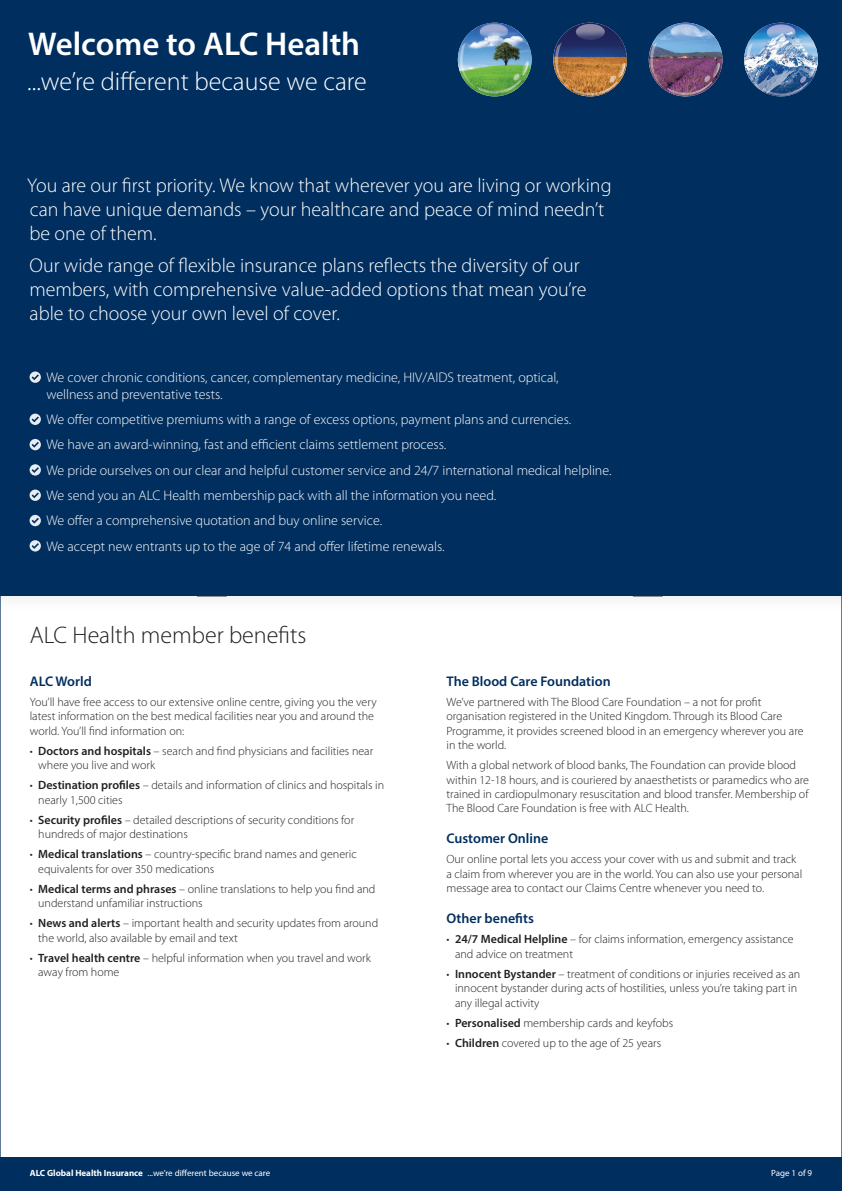
<style>
.page{position:relative;width:842px;height:1191px;background:#fff}
.page>*{position:absolute;margin:0;border:0;box-sizing:border-box;transform-origin:0 0}
.t1{font:600 33px "Myriad Pro";color:#fff}
.t2{font:300 26px "Myriad Pro";color:#fff}
.Section_head{font:300 24px "Myriad Pro";color:#231f20}
.Covered_body{font:300 20px/24px "Myriad Pro";color:#fff}
.Covered_body-2{font:300 14px/16.8px "Myriad Pro";color:#fff}
.Body_subhead{font:600 14px "Myriad Pro";color:#002e5e}
.Body{font:300 12px/14.4px "Myriad Pro";color:#231f20}
.t3{font:9px "Myriad Pro";color:#fff}
.s1{font-weight:600}
.s2{font-weight:700}
</style>
<div class="page">
<div style="left:0;top:575px;width:842px;height:39px;background:#fbfbfb"></div>
<div style="left:0;top:1157px;width:842px;height:34px;background:#002e5e"></div>
<div style="left:0;top:0;width:842px;height:596px;background:#002e5e"></div>
<svg style="left:30px;top:371px;width:11px;height:12px"></svg>
<svg style="left:30px;top:413px;width:11px;height:12px"></svg>
<svg style="left:30px;top:439px;width:11px;height:11px"></svg>
<svg style="left:30px;top:464px;width:11px;height:11px"></svg>
<svg style="left:30px;top:489px;width:11px;height:12px"></svg>
<svg style="left:30px;top:515px;width:11px;height:11px"></svg>
<svg style="left:30px;top:540px;width:11px;height:11px"></svg>
<img style="left:458px;top:23px;width:73px;height:73px;border-radius:37px">
<img style="left:744px;top:23px;width:74px;height:73px;border-radius:37px">
<img style="left:649px;top:23px;width:73px;height:73px;border-radius:37px">
<img style="left:553px;top:23px;width:74px;height:73px;border-radius:37px">
<p class="t1" style="left:28px;top:22px;width:333px">Welcome to ALC Health</p>
<p class="t2" style="left:27px;top:67px;width:341px">...we’re different because we care</p>
<p class="Covered_body" style="left:27px;top:173px;width:586px">You are our first priority. We know that wherever you are living or working can have unique demands – your healthcare and peace of mind needn’t be one of them.</p>
<p class="Covered_body" style="left:29px;top:254px;width:558px">Our wide range of flexible insurance plans reflects the diversity of our members, with comprehensive value-added options that mean you’re able to choose your own level of cover.</p>
<p class="Covered_body-2" style="left:46px;top:369px;width:514px">We cover chronic conditions, cancer, complementary medicine, HIV/AIDS treatment, optical, wellness and preventative tests.</p>
<p class="Covered_body-2" style="left:47px;top:411px;width:526px">We offer competitive premiums with a range of excess options, payment plans and currencies.</p>
<p class="Covered_body-2" style="left:47px;top:436px;width:401px">We have an award-winning, fast and efficient claims settlement process.</p>
<p class="Covered_body-2" style="left:47px;top:462px;width:566px">We pride ourselves on our clear and helpful customer service and 24/7 international medical helpline.</p>
<p class="Covered_body-2" style="left:47px;top:487px;width:451px">We send you an ALC Health membership pack with all the information you need.</p>
<p class="Covered_body-2" style="left:47px;top:512px;width:337px">We offer a comprehensive quotation and buy online service.</p>
<p class="Covered_body-2" style="left:47px;top:537px;width:400px">We accept new entrants up to the age of 74 and offer lifetime renewals.</p>
<p class="Section_head" style="left:30px;top:622px;width:278px">ALC Health member benefits</p>
<p class="Body_subhead" style="left:30px;top:672px;width:64px">ALC World</p>
<p class="Body" style="left:30px;top:695px;width:348px">You’ll have free access to our extensive online centre, giving you the very latest information on the best medical facilities near you and around the world. You’ll find information on:</p>
<p class="Body" style="left:38px;top:743px;width:336px;text-indent:-9px">• <span class="s1">Doctors and hospitals</span> – search and find physicians and facilities near where you live and work</p>
<p class="Body" style="left:38px;top:778px;width:347px;text-indent:-9px">• <span class="s1">Destination profiles</span> – details and information of clinics and hospitals in nearly 1,500 cities</p>
<p class="Body" style="left:38px;top:812px;width:317px;text-indent:-9px">• <span class="s1">Security profiles</span> – detailed descriptions of security conditions for hundreds of major destinations</p>
<p class="Body" style="left:38px;top:847px;width:320px;text-indent:-9px">• <span class="s1">Medical translations</span> – country-specific brand names and generic equivalents for over 350 medications</p>
<p class="Body" style="left:38px;top:881px;width:339px;text-indent:-9px">• <span class="s1">Medical terms and phrases</span> – online translations to help you find and understand unfamiliar instructions</p>
<p class="Body" style="left:38px;top:916px;width:341px;text-indent:-9px">• <span class="s1">News and alerts</span> – important health and security updates from around the world, also available by email and text</p>
<p class="Body" style="left:38px;top:950px;width:334px;text-indent:-9px">• <span class="s1">Travel health centre</span> – helpful information when you travel and work away from home</p>
<p class="Body_subhead" style="left:446px;top:672px;width:166px">The Blood Care Foundation</p>
<p class="Body" style="left:446px;top:695px;width:359px">We’ve partnered with The Blood Care Foundation – a not for profit organisation registered in the United Kingdom. Through its Blood Care Programme, it provides screened blood in an emergency wherever you are in the world.</p>
<p class="Body" style="left:446px;top:758px;width:364px">With a global network of blood banks, The Foundation can provide blood within 12-18 hours, and is couriered by anaesthetists or paramedics who are trained in cardiopulmonary resuscitation and blood transfer. Membership of The Blood Care Foundation is free with ALC Health.</p>
<p class="Body_subhead" style="left:446px;top:829px;width:103px">Customer Online</p>
<p class="Body" style="left:446px;top:852px;width:357px">Our online portal lets you access your cover with us and submit and track a claim from wherever you are in the world. You can also use your personal message area to contact our Claims Centre whenever you need to.</p>
<p class="Body_subhead" style="left:446px;top:909px;width:89px">Other benefits</p>
<p class="Body" style="left:455px;top:932px;width:340px;text-indent:-9px">• <span class="s1">24/7 Medical Helpline</span> – for claims information, emergency assistance and advice on treatment</p>
<p class="Body" style="left:455px;top:966px;width:347px;text-indent:-9px">• <span class="s1">Innocent Bystander</span> – treatment of conditions or injuries received as an innocent bystander during acts of hostilities, unless you’re taking part in any illegal activity</p>
<p class="Body" style="left:446px;top:1015px;width:228px">• <span class="s1">Personalised</span> membership cards and keyfobs</p>
<p class="Body" style="left:446px;top:1035px;width:216px">• <span class="s1">Children</span> covered up to the age of 25 years</p>
<p class="t3" style="left:30px;top:1167px;width:242px"><span class="s2">ALC Global Health Insurance</span> ...we’re different because we care</p>
<p class="t3" style="left:771px;top:1167px;width:42px">Page 1 of 9</p>
</div>
